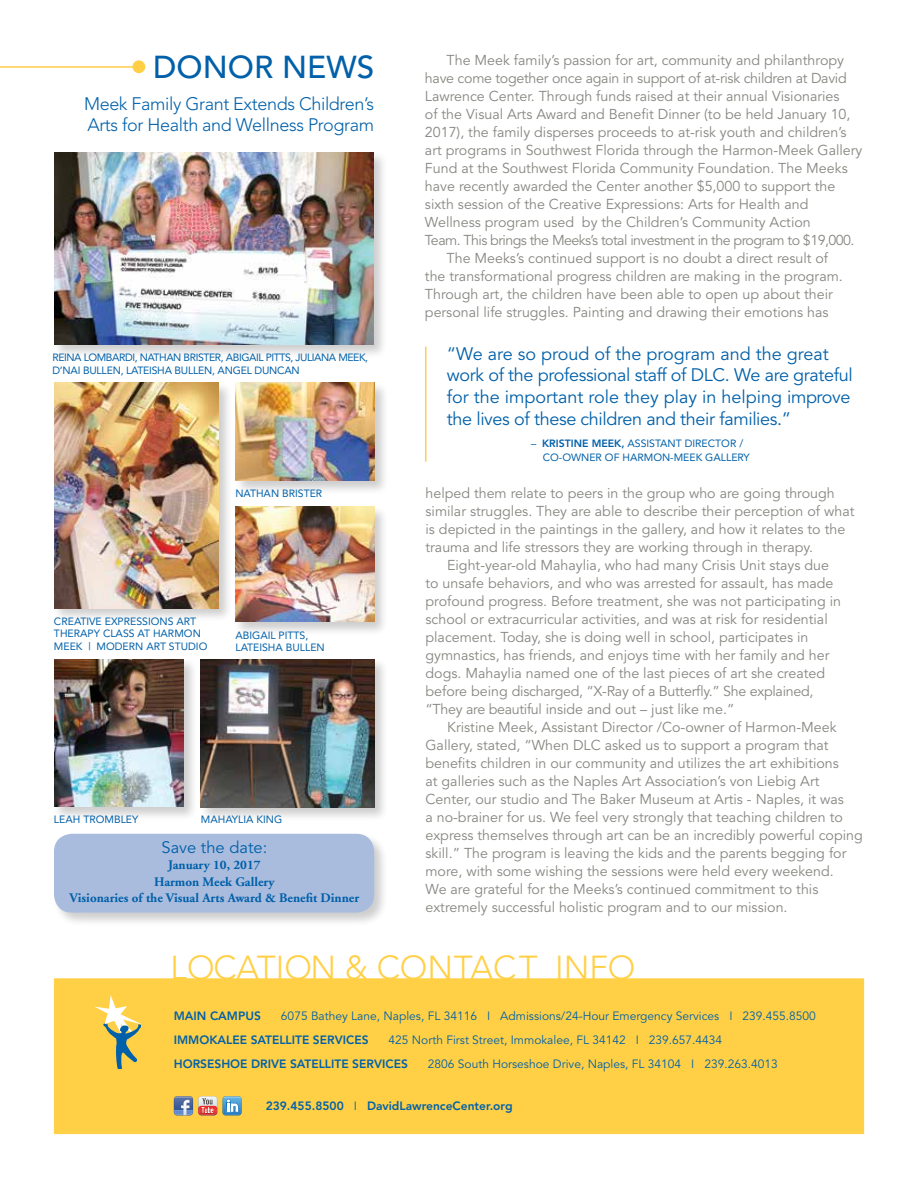
<style>
.page{position:relative;width:918px;height:1188px;background:#fff}
.page>*{position:absolute;margin:0;border:0;box-sizing:border-box;transform-origin:0 0}
.t1{font:300 33px "Avenir";color:#ffd046}
.t2{font:500 31.5px "Avenir";color:#0060a9}
.t3{font:18px/21.6px "Avenir";letter-spacing:-.02em;color:#0060a9}
.t4{font:300 18px/21.6px "Avenir";letter-spacing:-.02em;color:#0060a9}
.t5{font:16.5px "Avenir";color:#0060a9}
.t6{font:14.25px "Avenir";color:#878681}
.t7{font:14.25px "Avenir";letter-spacing:-.02em;color:#878681}
.t8{font:14.25px "Avenir";letter-spacing:-.04em;color:#878681}
.t9{font:700 13.05px/16.5px "Adobe Garamond";color:#0060a9;text-align:center}
.t10{font:12px "Avenir";color:#0060a9}
.t11{font:800 12px "Avenir";color:#0060a9}
.t12{font:10.5px/12.6px "Avenir";color:#0060a9}
.t13{font:10.5px/12.6px "Avenir";letter-spacing:-.04em;color:#0060a9}
.s1{font-weight:800}
.s2{font-weight:400}
</style>
<div class="page">
<div style="left:54px;top:978px;width:810px;height:156px;background:#ffd046;border:1px solid #ffd046"></div>
<svg style="left:174px;top:1096px;width:68px;height:19px"></svg>
<div style="left:234px;top:381px;width:155px;height:115px;background:#000;opacity:.2"></div>
<img style="left:235px;top:383px;width:139px;height:98px">
<div style="left:52px;top:381px;width:181px;height:242px;background:#000;opacity:.2"></div>
<img style="left:54px;top:383px;width:164px;height:225px">
<div style="left:234px;top:505px;width:155px;height:132px;background:#000;opacity:.2"></div>
<img style="left:235px;top:507px;width:139px;height:115px">
<div style="left:52px;top:658px;width:147px;height:164px;background:#000;opacity:.2"></div>
<img style="left:54px;top:659px;width:130px;height:148px">
<div style="left:199px;top:658px;width:190px;height:164px;background:#000;opacity:.2"></div>
<img style="left:201px;top:659px;width:173px;height:148px">
<div style="left:52px;top:150px;width:336px;height:209px;background:#000;opacity:.2"></div>
<img style="left:54px;top:152px;width:320px;height:192px">
<hr style="left:0;top:66px;width:139px;height:2px;background:#ffd046">
<div style="left:132px;top:60px;width:13px;height:13px;background:#ffd046;border-radius:50%"></div>
<svg style="left:95px;top:995px;width:46px;height:73px"></svg>
<hr style="left:425px;top:347px;width:1px;height:115px;background:#ffd046">
<div style="left:52px;top:832px;width:337px;height:96px;background:#000;opacity:.2"></div>
<div style="left:54px;top:834px;width:320px;height:79px;background:#aabcde;border-radius:18px"></div>
<h2 class="t2" style="left:153px;top:49px;width:222px">DONOR NEWS</h2>
<p class="t6" style="left:447px;top:52px;width:399px">The Meek family’s passion for art, community and philanthropy</p>
<p class="t7" style="left:425px;top:70px;width:423px">have come together once again in support of at-risk children at David</p>
<p class="t6" style="left:425px;top:88px;width:416px">Lawrence Center. Through funds raised at their annual Visionaries</p>
<p class="t6" style="left:425px;top:106px;width:427px">of the Visual Arts Award and Benefit Dinner (to be held January 10,</p>
<p class="t6" style="left:425px;top:124px;width:423px">2017), the family disperses proceeds to at-risk youth and children’s</p>
<p class="t6" style="left:425px;top:142px;width:439px">art programs in Southwest Florida through the Harmon-Meek Gallery</p>
<p class="t6" style="left:425px;top:160px;width:424px">Fund at the Southwest Florida Community Foundation. The Meeks</p>
<p class="t6" style="left:425px;top:178px;width:412px">have recently awarded the Center another $5,000 to support the</p>
<p class="t6" style="left:425px;top:196px;width:385px">sixth session of the Creative Expressions: Arts for Health and</p>
<p class="t6" style="left:425px;top:214px;width:387px">Wellness program used by the Children’s Community Action</p>
<p class="t8" style="left:425px;top:232px;width:431px">Team. This brings the Meeks’s total investment in the program to $19,000.</p>
<p class="t6" style="left:447px;top:250px;width:383px">The Meeks’s continued support is no doubt a direct result of</p>
<p class="t6" style="left:425px;top:268px;width:419px">the transformational progress children are making in the program.</p>
<p class="t6" style="left:425px;top:286px;width:409px">Through art, the children have been able to open up about their</p>
<p class="t6" style="left:425px;top:304px;width:405px">personal life struggles. Painting and drawing their emotions has</p>
<p class="t4" style="left:84px;top:93px;width:292px">Meek Family Grant Extends Children’s<br>Arts for Health and Wellness Program</p>
<p class="t13" style="left:52px;top:351px;width:317px">REINA LOMBARDI, NATHAN BRISTER, ABIGAIL PITTS, JULIANA MEEK,<br>D’NAI BULLEN, LATEISHA BULLEN, ANGEL DUNCAN</p>
<p class="t12" style="left:235px;top:487px;width:88px">NATHAN BRISTER</p>
<p class="t12" style="left:54px;top:615px;width:155px">CREATIVE EXPRESSIONS ART<br>THERAPY CLASS AT HARMON<br>MEEK | MODERN ART STUDIO</p>
<p class="t12" style="left:235px;top:629px;width:91px">ABIGAIL PITTS,<br>LATEISHA BULLEN</p>
<p class="t12" style="left:54px;top:813px;width:86px">LEAH TROMBLEY</p>
<p class="t12" style="left:201px;top:813px;width:83px">MAHAYLIA KING</p>
<p class="t5" style="left:162px;top:838px;width:107px">Save the date:</p>
<p class="t9" style="left:70px;top:857px;width:291px">January 10, 2017<br>Harmon Meek Gallery<br>Visionaries of the Visual Arts Award &amp; Benefit Dinner</p>
<p class="t3" style="left:447px;top:343px;width:407px">“We are so proud of the program and the great work of the professional staff of DLC. We are grateful for the important role they play in helping improve the lives of these children and their families.”</p>
<p class="t12" style="left:543px;top:436px;width:209px;line-height:14.2px;text-indent:-12px">– <span class="s1">KRISTINE MEEK,</span> ASSISTANT DIRECTOR /<br>CO-OWNER OF HARMON-MEEK GALLERY</p>
<p class="t6" style="left:426px;top:485px;width:411px">helped them relate to peers in the group who are going through</p>
<p class="t6" style="left:426px;top:503px;width:430px">similar struggles. They are able to describe their perception of what</p>
<p class="t6" style="left:426px;top:521px;width:421px">is depicted in the paintings in the gallery, and how it relates to the</p>
<p class="t6" style="left:426px;top:539px;width:389px">trauma and life stressors they are working through in therapy.</p>
<p class="t6" style="left:447px;top:557px;width:383px">Eight-year-old Mahaylia, who had many Crisis Unit stays due</p>
<p class="t6" style="left:426px;top:575px;width:410px">to unsafe behaviors, and who was arrested for assault, has made</p>
<p class="t6" style="left:426px;top:593px;width:417px">profound progress. Before treatment, she was not participating in</p>
<p class="t6" style="left:426px;top:611px;width:404px">school or extracurricular activities, and was at risk for residential</p>
<p class="t6" style="left:426px;top:629px;width:384px">placement. Today, she is doing well in school, participates in</p>
<p class="t6" style="left:426px;top:647px;width:406px">gymnastics, has friends, and enjoys time with her family and her</p>
<p class="t6" style="left:426px;top:665px;width:401px">dogs. Mahaylia named one of the last pieces of art she created</p>
<p class="t7" style="left:426px;top:683px;width:390px">before being discharged, “X-Ray of a Butterfly.” She explained,</p>
<p class="t6" style="left:426px;top:701px;width:310px">“They are beautiful inside and out – just like me.”</p>
<p class="t6" style="left:447px;top:719px;width:391px">Kristine Meek, Assistant Director /Co-owner of Harmon-Meek</p>
<p class="t6" style="left:426px;top:737px;width:405px">Gallery, stated, “When DLC asked us to support a program that</p>
<p class="t6" style="left:426px;top:755px;width:415px">benefits children in our community and utilizes the art exhibitions</p>
<p class="t6" style="left:426px;top:773px;width:395px">at galleries such as the Naples Art Association’s von Liebig Art</p>
<p class="t6" style="left:426px;top:791px;width:420px">Center, our studio and The Baker Museum at Artis - Naples, it was</p>
<p class="t6" style="left:426px;top:809px;width:419px">a no-brainer for us. We feel very strongly that teaching children to</p>
<p class="t6" style="left:426px;top:827px;width:439px">express themselves through art can be an incredibly powerful coping</p>
<p class="t6" style="left:426px;top:845px;width:422px">skill.” The program is leaving the kids and the parents begging for</p>
<p class="t6" style="left:426px;top:863px;width:410px">more, with some wishing the sessions were held every weekend.</p>
<p class="t6" style="left:426px;top:881px;width:394px">We are grateful for the Meeks’s continued commitment to this</p>
<p class="t6" style="left:426px;top:899px;width:364px">extremely successful holistic program and to our mission.</p>
<h1 class="t1" style="left:171px;top:948px;width:466px">LOCATION &amp; CONTACT INFO</h1>
<p class="t11" style="left:174px;top:1009px;width:89px">MAIN CAMPUS</p>
<p class="t10" style="left:281px;top:1009px;width:537px">6075 Bathey Lane, Naples, FL 34116 I Admissions/24-Hour Emergency Services I 239.455.8500</p>
<p class="t11" style="left:174px;top:1033px;width:196px">IMMOKALEE SATELLITE SERVICES</p>
<p class="t10" style="left:389px;top:1033px;width:335px">425 North First Street, Immokalee, FL 34142 I 239.657.4434</p>
<p class="t11" style="left:174px;top:1057px;width:236px">HORSESHOE DRIVE SATELLITE SERVICES</p>
<p class="t10" style="left:428px;top:1057px;width:351px">2806 South Horseshoe Drive, Naples, FL 34104 I 239.263.4013</p>
<p class="t11" style="left:266px;top:1098px;width:248px">239.455.8500 <span class="s2">I</span> DavidLawrenceCenter.org</p>
</div>
